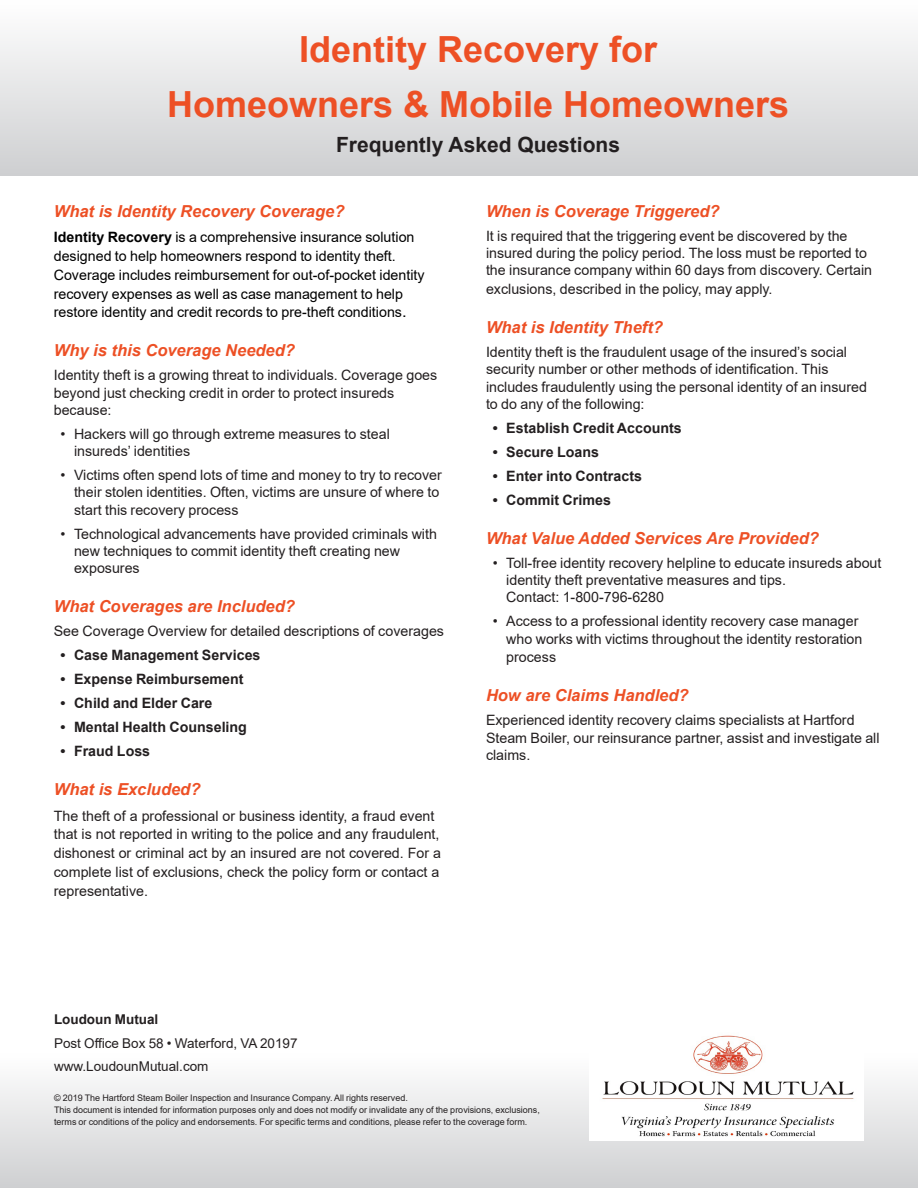
<style>
.page{position:relative;width:918px;height:1188px;background:#fff}
.page>*{position:absolute;margin:0;border:0;box-sizing:border-box;transform-origin:0 0}
.t1{font:700 36px/54.8px "Arial";color:#ed5025;text-align:center}
.t2{font:700 21px "Arial";color:#231f20}
.t3{font:italic 700 16.5px "Arial";color:#ed5025}
.t4{font:14.25px/17.2px "Arial";color:#231f20}
.t5{font:14.25px/18.8px "Arial";color:#000}
.t6{font:700 14.25px "Arial";color:#231f20}
.t7{font:13.5px/23.2px "Arial";color:#231f20}
.t8{font:700 13.5px "Arial";color:#231f20}
.t9{font:9px/12px "Arial";color:#231f20}
.s1{font-weight:700}
.s2{font-size:16.5px}
</style>
<div class="page">
<div style="left:0;top:0;width:918px;height:176px;background:linear-gradient(to bottom,#fff,#cecfd1)"></div>
<svg style="left:0;top:1082px;width:918px;height:106px;background:#dfe0e1"></svg>
<img style="left:590px;top:1035px;width:274px;height:106px">
<h1 class="t1" style="left:167px;top:23px;width:624px">Identity Recovery for<br>Homeowners &amp; Mobile Homeowners</h1>
<h2 class="t2" style="left:336px;top:130px;width:285px">Frequently Asked Questions</h2>
<p class="t3" style="left:54px;top:200px;width:292px">What is Identity Recovery Coverage?</p>
<p class="t5" style="left:54px;top:228px;width:372px"><span class="s1">Identity Recovery</span> is a comprehensive insurance solution designed to help homeowners respond to identity theft.<br>Coverage includes reimbursement for out-of-pocket identity recovery expenses as well as case management to help restore identity and credit records to pre-theft conditions<span class="s2">.</span></p>
<p class="t3" style="left:54px;top:340px;width:243px">Why is this Coverage Needed?</p>
<p class="t4" style="left:54px;top:367px;width:385px">Identity theft is a growing threat to individuals. Coverage goes beyond just checking credit in order to protect insureds because:</p>
<p class="t4" style="left:74px;top:425px;width:317px;text-indent:-14px">• Hackers will go through extreme measures to steal insureds’ identities</p>
<p class="t4" style="left:74px;top:466px;width:369px;text-indent:-14px">• Victims often spend lots of time and money to try to recover their stolen identities. Often, victims are unsure of where to start this recovery process</p>
<p class="t4" style="left:74px;top:525px;width:364px;text-indent:-14px">• Technological advancements have provided criminals with new techniques to commit identity theft creating new exposures</p>
<p class="t3" style="left:54px;top:595px;width:243px">What Coverages are Included?</p>
<p class="t4" style="left:54px;top:622px;width:392px">See Coverage Overview for detailed descriptions of coverages</p>
<p class="t6" style="left:61px;top:645px;width:202px">• Case Management Services</p>
<p class="t6" style="left:61px;top:669px;width:185px">• Expense Reimbursement</p>
<p class="t6" style="left:61px;top:693px;width:153px">• Child and Elder Care</p>
<p class="t6" style="left:61px;top:717px;width:188px">• Mental Health Counseling</p>
<p class="t6" style="left:61px;top:741px;width:91px">• Fraud Loss</p>
<p class="t3" style="left:54px;top:778px;width:148px">What is Excluded?</p>
<p class="t4" style="left:54px;top:806px;width:389px;line-height:18.8px">The theft of a professional or business identity, a fraud event that is not reported in writing to the police and any fraudulent, dishonest or criminal act by an insured are not covered. For a complete list of exclusions, check the policy form or contact a representative.</p>
<p class="t3" style="left:486px;top:200px;width:235px">When is Coverage Triggered?</p>
<p class="t4" style="left:486px;top:227px;width:388px">It is required that the triggering event be discovered by the insured during the policy period. The loss must be reported to the insurance company within 60 days from discovery. Certain</p>
<p class="t4" style="left:486px;top:280px;width:288px">exclusions, described in the policy, may apply.</p>
<p class="t3" style="left:486px;top:316px;width:178px">What is Identity Theft?</p>
<p class="t4" style="left:486px;top:343px;width:383px">Identity theft is the fraudulent usage of the insured’s social security number or other methods of identification. This includes fraudulently using the personal identity of an insured to do any of the following:</p>
<p class="t6" style="left:493px;top:418px;width:191px">• Establish Credit Accounts</p>
<p class="t6" style="left:493px;top:442px;width:108px">• Secure Loans</p>
<p class="t6" style="left:493px;top:466px;width:151px">• Enter into Contracts</p>
<p class="t6" style="left:493px;top:490px;width:120px">• Commit Crimes</p>
<p class="t3" style="left:486px;top:527px;width:334px">What Value Added Services Are Provided?</p>
<p class="t4" style="left:506px;top:554px;width:377px;text-indent:-14px">• Toll-free identity recovery helpline to educate insureds about identity theft preventative measures and tips.<br>Contact: 1-800-796-6280</p>
<p class="t4" style="left:493px;top:613px;width:371px;text-align:right">• Access to a professional identity recovery case manager who works with victims throughout the identity restoration</p>
<p class="t4" style="left:506px;top:649px;width:51px">process</p>
<p class="t3" style="left:486px;top:685px;width:204px">How are Claims Handled?</p>
<p class="t4" style="left:486px;top:712px;width:395px">Experienced identity recovery claims specialists at Hartford<br>Steam Boiler, our reinsurance partner, assist and investigate all claims.</p>
<p class="t8" style="left:54px;top:1010px;width:106px">Loudoun Mutual</p>
<p class="t7" style="left:54px;top:1031px;width:245px">Post Office Box 58 • Waterford, VA 20197 www.LoudounMutual.com</p>
<p class="t9" style="left:54px;top:1092px;width:487px">© 2019 The Hartford Steam Boiler Inspection and Insurance Company. All rights reserved.<br>This document is intended for information purposes only and does not modify or invalidate any of the provisions, exclusions, terms or conditions of the policy and endorsements. For specific terms and conditions, please refer to the coverage form.</p>
</div>
